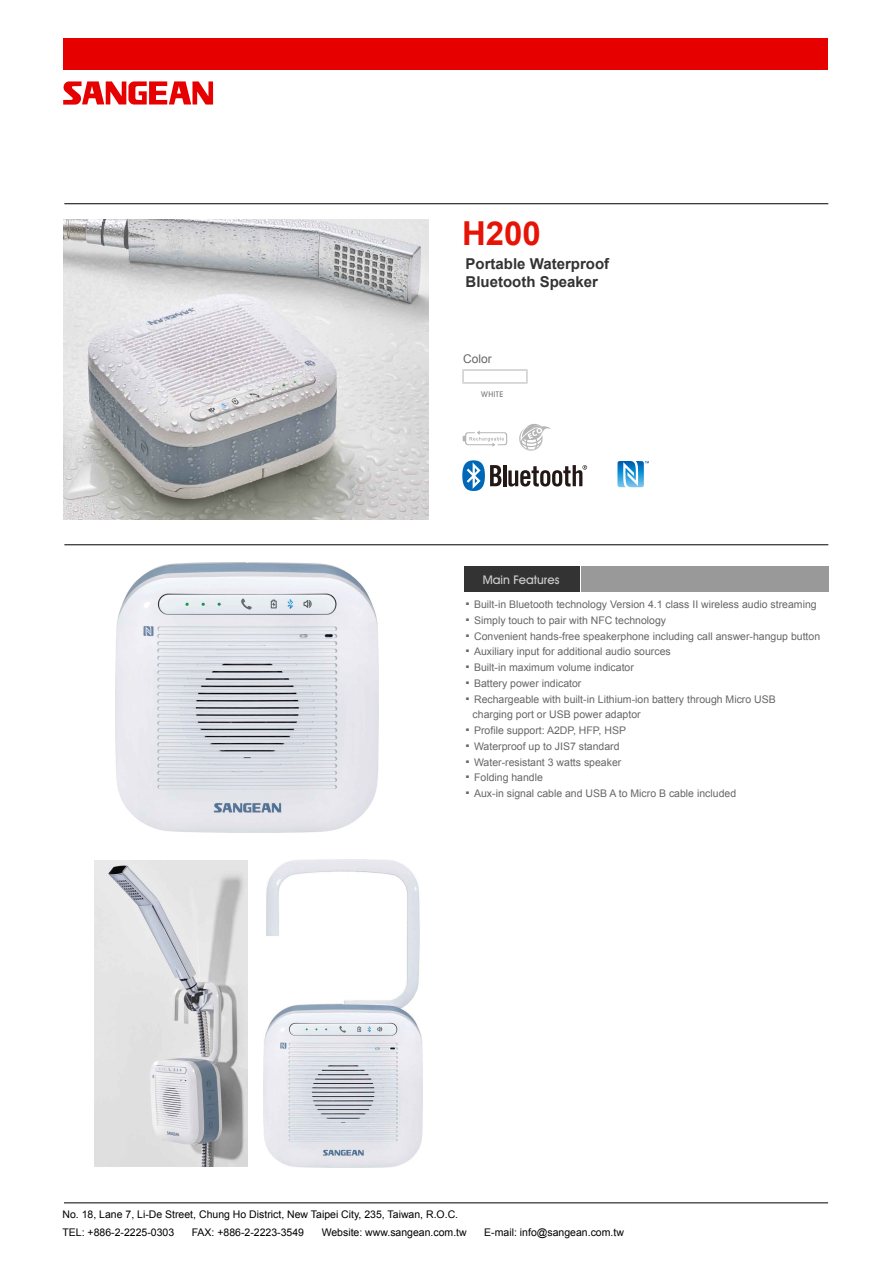
<style>
.page{position:relative;width:893px;height:1263px;background:#fff}
.page>*{position:absolute;margin:0;border:0;box-sizing:border-box;transform-origin:0 0}
.t1{font:700 33px "Arial";color:#e61407}
.t2{font:27px "Arial";color:#666}
.t3{font:700 15px/18px "Arial";color:#333}
.t4{font:500 12px "Avant Garde IT Cby BT";color:#ccc}
.t5{font:12px "Arial";color:#666}
.t6{font:10.5px/15.8px "Arial";color:#666}
.t7{font:10.5px/18px "Arial";color:#000}
.t8{font:500 7.95px "Avant Garde IT Cby BT";letter-spacing:.05em;color:#7f7f7f}
</style>
<div class="page">
<div style="left:64px;top:38px;width:764px;height:32px;background:#e60000"></div>
<hr style="left:64px;top:544px;width:764px;height:1px;background:#000">
<hr style="left:64px;top:1202px;width:764px;height:1px;background:#000">
<svg style="left:63px;top:81px;width:150px;height:24px"></svg>
<div style="left:465px;top:566px;width:115px;height:26px;background:#333"></div>
<div style="left:581px;top:566px;width:247px;height:26px;background:#999"></div>
<hr style="left:64px;top:203px;width:764px;height:1px;background:#000">
<div style="left:462px;top:369px;width:66px;height:15px;border:2px solid #d6d7d7"></div>
<img style="left:63px;top:219px;width:366px;height:300px">
<hr style="left:503px;top:465px;width:3px;height:21px;background:#231815">
<svg style="left:462px;top:460px;width:39px;height:31px"></svg>
<svg style="left:508px;top:465px;width:79px;height:21px"></svg>
<svg style="left:463px;top:430px;width:44px;height:17px"></svg>
<svg style="left:519px;top:424px;width:32px;height:27px"></svg>
<img style="left:116px;top:562px;width:262px;height:270px">
<img style="left:95px;top:860px;width:152px;height:306px">
<img style="left:263px;top:860px;width:159px;height:308px">
<svg style="left:617px;top:461px;width:32px;height:26px"></svg>
<h1 class="t1" style="left:462px;top:212px;width:80px">H200</h1>
<h3 class="t3" style="left:465px;top:255px;width:145px">Portable Waterproof<br>Bluetooth Speaker</h3>
<p class="t5" style="left:463px;top:351px;width:30px">Color</p>
<p class="t8" style="left:481px;top:390px;width:24px">WHITE</p>
<p class="t4" style="left:483px;top:572px;width:78px">Main Features</p>
<h2 class="t2" style="left:464px;top:578px;width:9px">.</h2>
<p class="t6" style="left:474px;top:597px;width:344px">Built-in Bluetooth technology Version 4.1 class II wireless audio streaming</p>
<h2 class="t2" style="left:464px;top:594px;width:9px">.</h2>
<p class="t6" style="left:474px;top:612px;width:193px">Simply touch to pair with NFC technology</p>
<h2 class="t2" style="left:464px;top:609px;width:9px">.</h2>
<p class="t6" style="left:474px;top:628px;width:348px">Convenient hands-free speakerphone including call answer-hangup button</p>
<h2 class="t2" style="left:464px;top:625px;width:9px">.</h2>
<p class="t6" style="left:474px;top:644px;width:198px">Auxiliary input for additional audio sources</p>
<h2 class="t2" style="left:464px;top:641px;width:9px">.</h2>
<p class="t6" style="left:474px;top:660px;width:161px">Built-in maximum volume indicator</p>
<h2 class="t2" style="left:464px;top:657px;width:9px">.</h2>
<p class="t6" style="left:474px;top:675px;width:109px">Battery power indicator</p>
<h2 class="t2" style="left:464px;top:672px;width:9px">.</h2>
<p class="t6" style="left:473px;top:691px;width:305px">Rechargeable with built-in Lithium-ion battery through Micro USB charging port or USB power adaptor</p>
<h2 class="t2" style="left:464px;top:704px;width:9px">.</h2>
<p class="t6" style="left:474px;top:723px;width:153px">Profile support: A2DP, HFP, HSP</p>
<h2 class="t2" style="left:464px;top:720px;width:9px">.</h2>
<p class="t6" style="left:474px;top:738px;width:147px">Waterproof up to JIS7 standard</p>
<h2 class="t2" style="left:464px;top:735px;width:9px">.</h2>
<p class="t6" style="left:474px;top:754px;width:149px">Water-resistant 3 watts speaker</p>
<h2 class="t2" style="left:464px;top:751px;width:9px">.</h2>
<p class="t6" style="left:474px;top:770px;width:70px">Folding handle</p>
<h2 class="t2" style="left:464px;top:767px;width:9px">.</h2>
<p class="t6" style="left:474px;top:786px;width:264px">Aux-in signal cable and USB A to Micro B cable included</p>
<p class="t7" style="left:62px;top:1206px;width:397px">No. 18, Lane 7, Li-De Street, Chung Ho District, New Taipei City, 235, Taiwan, R.O.C.<br>TEL: +886-2-2225-0303</p>
<p class="t7" style="left:192px;top:1224px;width:114px">FAX: +886-2-2223-3549</p>
<p class="t7" style="left:322px;top:1224px;width:147px">Website: www.sangean.com.tw</p>
<p class="t7" style="left:484px;top:1224px;width:141px">E-mail: info@sangean.com.tw</p>
</div>
